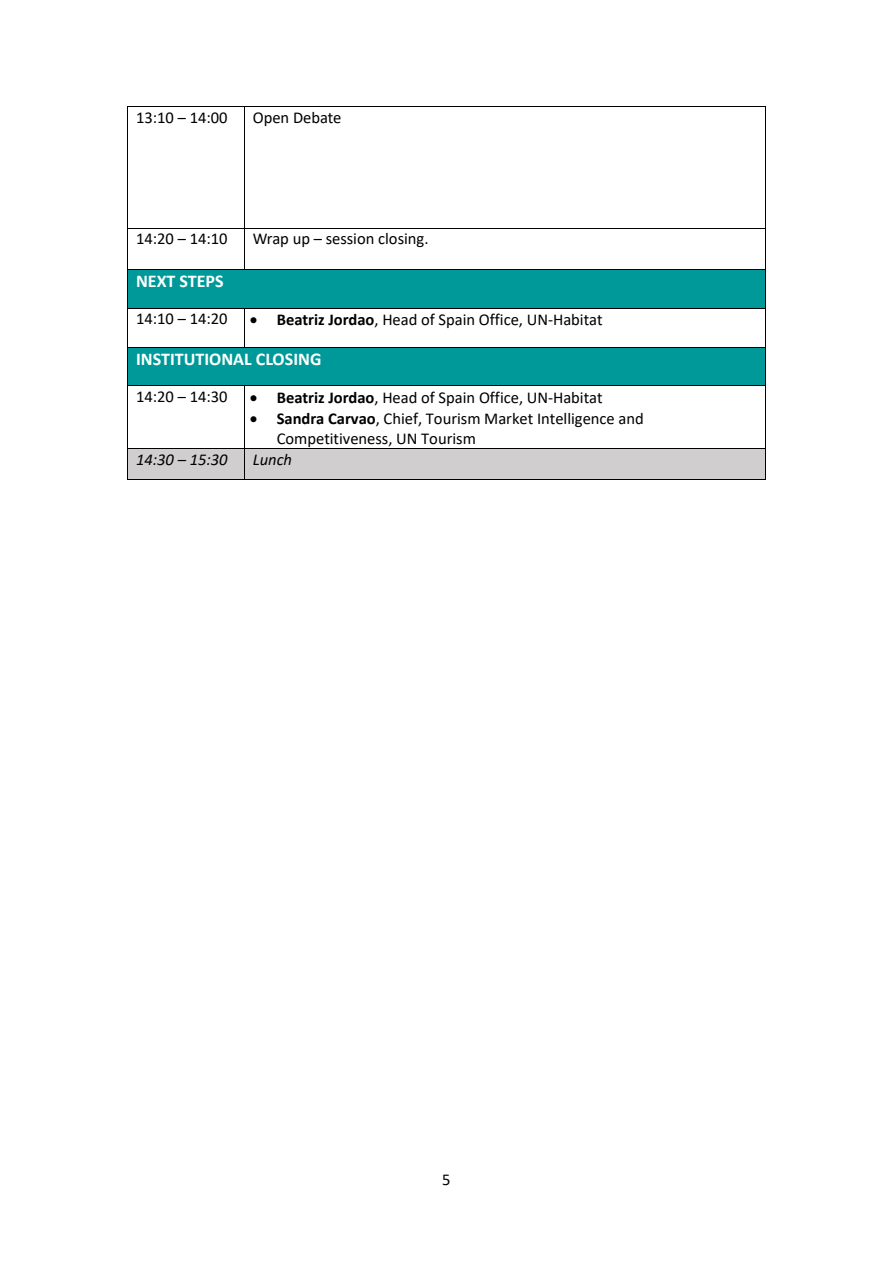
<style>
.page{position:relative;width:893px;height:1263px;background:#fff}
.page>*{position:absolute;margin:0;border:0;box-sizing:border-box;transform-origin:0 0}
.t1{font:700 18px "Calibri";color:#fff}
.t2{font:16.5px/20.1px "Calibri";color:#000}
.t3{font:italic 16.5px "Calibri";color:#000}
.s1{font-weight:700}
</style>
<div class="page">
<hr style="left:128px;top:106px;width:116px;height:1px;background:#000">
<hr style="left:245px;top:106px;width:520px;height:1px;background:#000">
<hr style="left:127px;top:107px;width:1px;height:121px;background:#000">
<hr style="left:244px;top:107px;width:1px;height:121px;background:#000">
<hr style="left:765px;top:107px;width:1px;height:121px;background:#000">
<hr style="left:128px;top:228px;width:116px;height:1px;background:#000">
<hr style="left:245px;top:228px;width:520px;height:1px;background:#000">
<hr style="left:127px;top:229px;width:1px;height:40px;background:#000">
<hr style="left:244px;top:229px;width:1px;height:40px;background:#000">
<hr style="left:765px;top:229px;width:1px;height:40px;background:#000">
<div style="left:128px;top:270px;width:637px;height:38px;background:#099"></div>
<hr style="left:128px;top:269px;width:116px;height:1px;background:#000">
<hr style="left:245px;top:269px;width:520px;height:1px;background:#000">
<hr style="left:127px;top:270px;width:1px;height:38px;background:#000">
<hr style="left:765px;top:270px;width:1px;height:38px;background:#000">
<hr style="left:128px;top:308px;width:116px;height:1px;background:#000">
<hr style="left:245px;top:308px;width:520px;height:1px;background:#000">
<hr style="left:127px;top:309px;width:1px;height:38px;background:#000">
<hr style="left:244px;top:309px;width:1px;height:38px;background:#000">
<hr style="left:765px;top:309px;width:1px;height:38px;background:#000">
<div style="left:128px;top:347px;width:637px;height:39px;background:#099"></div>
<hr style="left:128px;top:347px;width:116px;height:1px;background:#000">
<hr style="left:245px;top:347px;width:520px;height:1px;background:#000">
<hr style="left:127px;top:347px;width:1px;height:39px;background:#000">
<hr style="left:765px;top:347px;width:1px;height:39px;background:#000">
<hr style="left:128px;top:386px;width:116px;height:1px;background:#000">
<hr style="left:245px;top:386px;width:520px;height:1px;background:#000">
<hr style="left:127px;top:386px;width:1px;height:63px;background:#000">
<hr style="left:244px;top:386px;width:1px;height:63px;background:#000">
<hr style="left:765px;top:386px;width:1px;height:63px;background:#000">
<div style="left:128px;top:449px;width:116px;height:31px;background:#d0cece"></div>
<div style="left:245px;top:449px;width:520px;height:31px;background:#d0cece"></div>
<hr style="left:128px;top:449px;width:116px;height:1px;background:#000">
<hr style="left:245px;top:449px;width:520px;height:1px;background:#000">
<hr style="left:127px;top:449px;width:1px;height:31px;background:#000">
<hr style="left:128px;top:480px;width:116px;height:1px;background:#000">
<hr style="left:244px;top:449px;width:1px;height:31px;background:#000">
<hr style="left:245px;top:480px;width:520px;height:1px;background:#000">
<hr style="left:765px;top:449px;width:1px;height:31px;background:#000">
<p class="t2" style="left:136px;top:107px;width:93px">13:10 – 14:00</p>
<p class="t2" style="left:253px;top:107px;width:90px">Open Debate</p>
<p class="t2" style="left:136px;top:229px;width:93px">14:20 – 14:10</p>
<p class="t2" style="left:253px;top:229px;width:177px">Wrap up – session closing.</p>
<p class="t1" style="left:136px;top:270px;width:89px">NEXT STEPS</p>
<p class="t2" style="left:136px;top:309px;width:93px">14:10 – 14:20</p>
<p class="t2" style="left:250px;top:309px;width:354px">• <span class="s1">Beatriz Jordao</span>, Head of Spain Office, UN-Habitat</p>
<p class="t1" style="left:136px;top:348px;width:187px">INSTITUTIONAL CLOSING</p>
<p class="t2" style="left:136px;top:386px;width:93px">14:20 – 14:30</p>
<p class="t2" style="left:250px;top:387px;width:354px">• <span class="s1">Beatriz Jordao</span>, Head of Spain Office, UN-Habitat</p>
<p class="t2" style="left:277px;top:408px;width:368px;text-indent:-27px">• <span class="s1">Sandra Carvao</span>, Chief, Tourism Market Intelligence and<br>Competitiveness, UN Tourism</p>
<p class="t3" style="left:136px;top:449px;width:93px">14:30 – 15:30</p>
<p class="t3" style="left:253px;top:449px;width:41px">Lunch</p>
<p class="t2" style="left:442px;top:1169px;width:10px">5</p>
</div>
